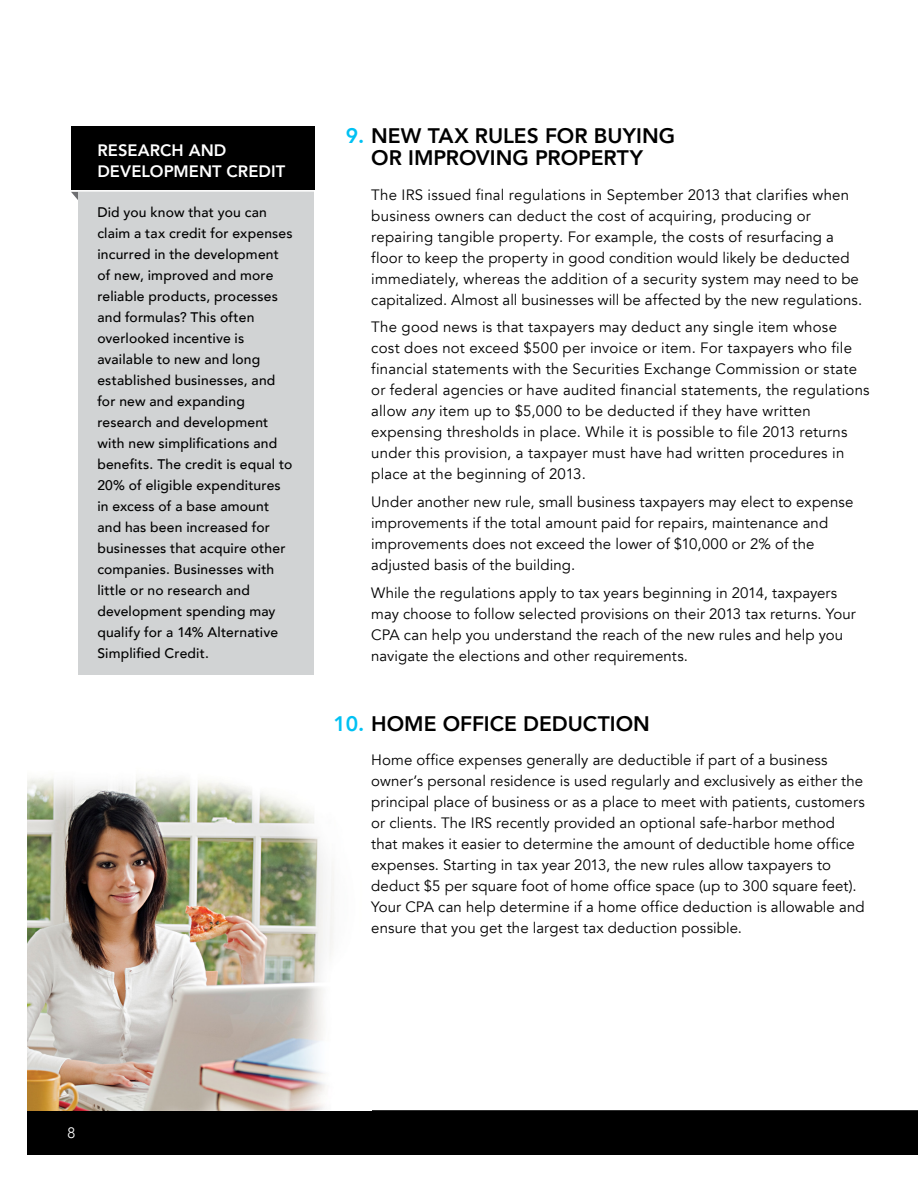
<style>
.page{position:relative;width:918px;height:1188px;background:#fff}
.page>*{position:absolute;margin:0;border:0;box-sizing:border-box;transform-origin:0 0}
.t1{font:800 21px "Avenir LT Com";color:#000}
.t2{font:800 16.5px/21px "Avenir LT Com";letter-spacing:.005em;color:#fff}
.t3{font:15px/21px "Avenir LT Com";letter-spacing:.01em;color:#000}
.t4{font:300 15px "Avenir LT Com";color:#fff}
.t5{font:500 13.8px/21px "Avenir LT Com";letter-spacing:.015em;color:#000}
.s1{color:#00c1f3}
.s2{font-style:italic}
</style>
<div class="page">
<div style="left:27px;top:1110px;width:891px;height:45px;background:#000"></div>
<img style="left:27px;top:777px;width:307px;height:333px">
<svg style="left:71px;top:192px;width:7px;height:8px"></svg>
<div style="left:78px;top:127px;width:236px;height:548px;background:#d1d3d4"></div>
<div style="left:71px;top:126px;width:243px;height:64px;background:#000"></div>
<hr style="left:62px;top:190px;width:270px;height:2px;background:#fff">
<p class="t2" style="left:97px;top:140px;width:53px">RESEARCH</p>
<p class="t2" style="left:97px;top:140px;width:186px;text-indent:91px">AND<br>DEVELOPM ENT CREDIT</p>
<p class="t5" style="left:97px;top:202px;width:197px">Did you know that you can claim a tax credit for expenses incurred in the development of new, improved and more reliable products, processes and formulas? This often overlooked incentive is available to new and long established businesses, and for new and expanding research and development with new simplifications and benefits. The credit is equal to<br>20% of eligible expenditures in excess of a base amount and has been increased for businesses that acquire other companies. Businesses with little or no research and development spending may qualify for a 14% Alternative<br>Simplified Credit.</p>
<h1 class="t1" style="left:346px;top:123px;width:214px"><span class="s1">9.</span> NEW TAX RULES FOR</h1>
<h1 class="t1" style="left:594px;top:123px;width:80px">BUYING</h1>
<h1 class="t1" style="left:371px;top:145px;width:90px">OR IMPROV</h1>
<h1 class="t1" style="left:490px;top:145px;width:60px">ING PRO</h1>
<h1 class="t1" style="left:578px;top:145px;width:40px">PERTY</h1>
<p class="t3" style="left:371px;top:184px;width:493px">The IRS issued final regulations in September 2013 that clarifies when business owners can deduct the cost of acquiring, producing or repairing tangible property. For example, the costs of resurfacing a floor to keep the property in good condition would likely be deducted immediately, whereas the addition of a security system may need to be capitalized. Almost all businesses will be affected by the new regulations.</p>
<p class="t3" style="left:371px;top:317px;width:500px">The good news is that taxpayers may deduct any single item whose<br>cost does not exceed $500 per invoice or item. For taxpayers who file financial statements with the Securities Exchange Commission or state or federal agencies or have audited financial statements, the regulations allow <span class="s2">any</span> item up to $5,000 to be deducted if they have written expensing thresholds in place. While it is possible to file 2013 returns under this provision, a taxpayer must have had written procedures in place at the beginning of 2013.</p>
<p class="t3" style="left:371px;top:492px;width:484px">Under another new rule, small business taxpayers may elect to expense improvements if the total amount paid for repairs, maintenance and improvements does not exceed the lower of $10,000 or 2% of the adjusted basis of the building.</p>
<p class="t3" style="left:371px;top:582px;width:486px">While the regulations apply to tax years beginning in 2014, taxpayers may choose to follow selected provisions on their 2013 tax returns. Your CPA can help you understand the reach of the new rules and help you navigate the elections and other requirements.</p>
<h1 class="t1" style="left:333px;top:711px;width:315px"><span class="s1">10.</span> HOME OFFICE DEDUCTION</h1>
<p class="t3" style="left:371px;top:750px;width:495px">Home office expenses generally are deductible if part of a business owner’s personal residence is used regularly and exclusively as either the principal place of business or as a place to meet with patients, customers or clients. The IRS recently provided an optional safe-harbor method that makes it easier to determine the amount of deductible home office expenses. Starting in tax year 2013, the new rules allow taxpayers to deduct $5 per square foot of home office space (up to 300 square feet).<br>Your CPA can help determine if a home office deduction is allowable and ensure that you get the largest tax deduction possible.</p>
<p class="t4" style="left:67px;top:1124px;width:9px">8</p>
</div>
